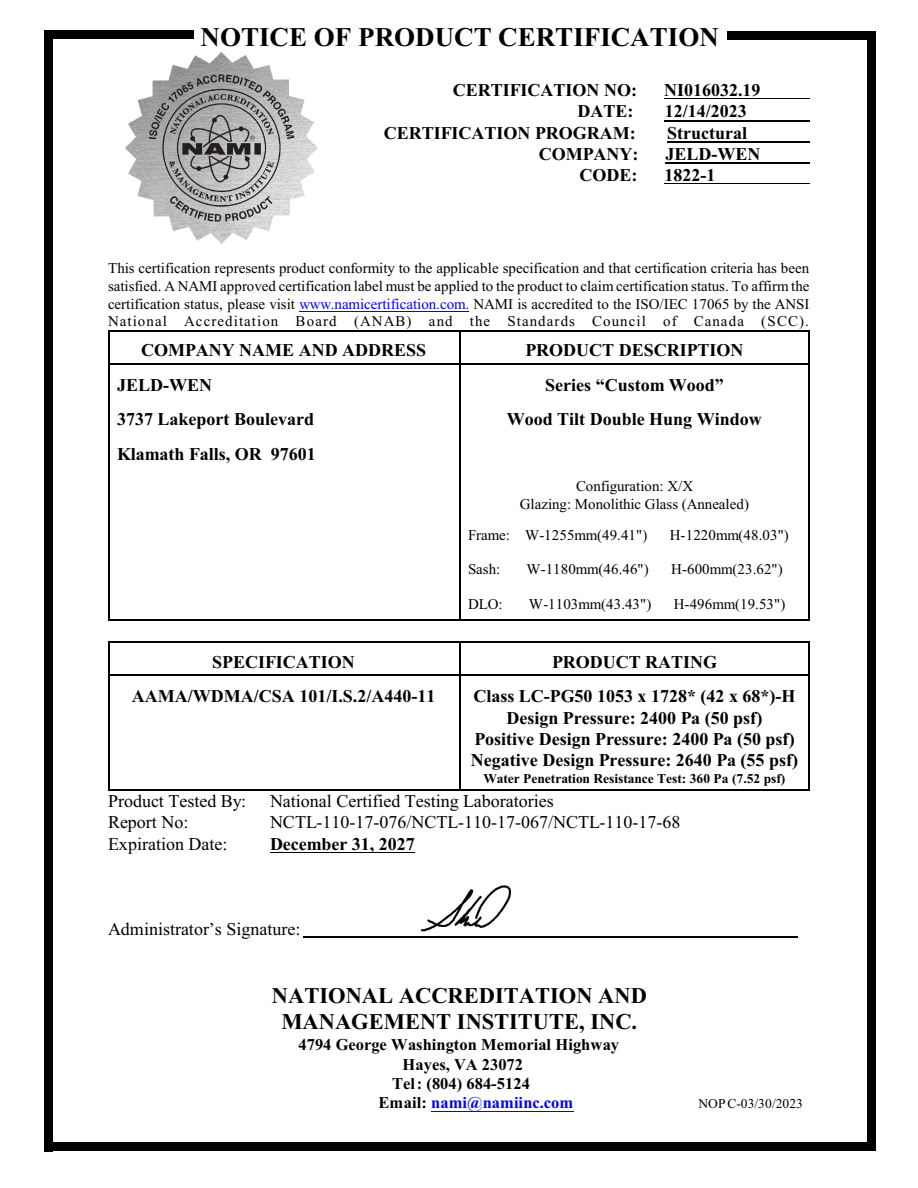
<style>
.page{position:relative;width:918px;height:1188px;background:#fff}
.page>*{position:absolute;margin:0;border:0;box-sizing:border-box;transform-origin:0 0}
.t1{font:700 27px "Times New Roman";color:#000}
.t2{font:700 22.5px/26.2px "Times New Roman";color:#000;text-align:center}
.t3{font:700 18px/21.3px "Times New Roman";color:#000;text-align:center}
.t4{font:18px "Times New Roman";color:#000}
.t5{font:700 16.5px "Times New Roman";color:#000}
.t6{font:700 16.5px "Times New Roman";color:#00f}
.t7{font:15px/17.7px "Times New Roman";letter-spacing:.005em;color:#000;text-align:justify}
.t8{font:700 13.5px "Times New Roman";color:#000}
.t9{font:13.5px "Times New Roman";letter-spacing:.005em;color:#000}
.s1{color:#00f}
.s2{color:#000}
</style>
<div class="page">
<hr style="left:108px;top:330px;width:351px;height:1px;background:#000">
<hr style="left:108px;top:331px;width:1px;height:33px;background:#000">
<hr style="left:108px;top:363px;width:351px;height:1px;background:#000">
<hr style="left:809px;top:330px;width:1px;height:34px;background:#000">
<hr style="left:459px;top:330px;width:351px;height:1px;background:#000">
<hr style="left:459px;top:331px;width:1px;height:33px;background:#000">
<hr style="left:459px;top:363px;width:349px;height:1px;background:#000">
<hr style="left:108px;top:364px;width:1px;height:35px;background:#000">
<hr style="left:809px;top:364px;width:1px;height:35px;background:#000">
<hr style="left:459px;top:364px;width:1px;height:35px;background:#000">
<hr style="left:108px;top:399px;width:1px;height:34px;background:#000">
<hr style="left:809px;top:399px;width:1px;height:34px;background:#000">
<hr style="left:459px;top:399px;width:1px;height:34px;background:#000">
<hr style="left:108px;top:434px;width:1px;height:34px;background:#000">
<hr style="left:809px;top:434px;width:1px;height:34px;background:#000">
<hr style="left:459px;top:434px;width:1px;height:34px;background:#000">
<hr style="left:108px;top:468px;width:1px;height:49px;background:#000">
<hr style="left:809px;top:468px;width:1px;height:49px;background:#000">
<hr style="left:459px;top:468px;width:1px;height:49px;background:#000">
<hr style="left:108px;top:517px;width:1px;height:34px;background:#000">
<hr style="left:809px;top:517px;width:1px;height:34px;background:#000">
<hr style="left:459px;top:517px;width:1px;height:34px;background:#000">
<hr style="left:108px;top:551px;width:1px;height:35px;background:#000">
<hr style="left:809px;top:551px;width:1px;height:35px;background:#000">
<hr style="left:459px;top:551px;width:1px;height:35px;background:#000">
<hr style="left:108px;top:619px;width:351px;height:1px;background:#000">
<hr style="left:108px;top:586px;width:1px;height:33px;background:#000">
<hr style="left:809px;top:586px;width:1px;height:34px;background:#000">
<hr style="left:459px;top:619px;width:351px;height:1px;background:#000">
<hr style="left:459px;top:586px;width:1px;height:33px;background:#000">
<hr style="left:108px;top:642px;width:351px;height:1px;background:#000">
<hr style="left:108px;top:643px;width:1px;height:33px;background:#000">
<hr style="left:108px;top:675px;width:351px;height:1px;background:#000">
<hr style="left:809px;top:642px;width:1px;height:34px;background:#000">
<hr style="left:459px;top:642px;width:351px;height:1px;background:#000">
<hr style="left:459px;top:643px;width:1px;height:33px;background:#000">
<hr style="left:459px;top:675px;width:349px;height:1px;background:#000">
<hr style="left:108px;top:789px;width:351px;height:1px;background:#000">
<hr style="left:108px;top:676px;width:1px;height:113px;background:#000">
<hr style="left:809px;top:676px;width:1px;height:114px;background:#000">
<hr style="left:459px;top:789px;width:351px;height:1px;background:#000">
<hr style="left:459px;top:676px;width:1px;height:113px;background:#000">
<img style="left:125px;top:52px;width:193px;height:192px">
<hr style="left:664px;top:98px;width:146px;height:1px;background:#000">
<hr style="left:665px;top:120px;width:145px;height:1px;background:#000">
<hr style="left:667px;top:141px;width:143px;height:1px;background:#000">
<hr style="left:665px;top:163px;width:145px;height:1px;background:#000">
<hr style="left:665px;top:183px;width:145px;height:1px;background:#000">
<hr style="left:300px;top:311px;width:169px;height:1px;background:#00f">
<hr style="left:270px;top:852px;width:145px;height:1px;background:#000">
<hr style="left:431px;top:1111px;width:143px;height:1px;background:#00f">
<div style="left:867px;top:32px;width:8px;height:1119px;background:#000"></div>
<div style="left:728px;top:32px;width:147px;height:8px;background:#000"></div>
<div style="left:44px;top:31px;width:9px;height:1120px;background:#000"></div>
<div style="left:44px;top:30px;width:150px;height:9px;background:#000"></div>
<hr style="left:303px;top:936px;width:495px;height:2px;background:#000">
<div style="left:44px;top:1142px;width:831px;height:9px;background:#000"></div>
<img style="left:421px;top:886px;width:90px;height:46px">
<h1 class="t1" style="left:201px;top:28px;width:520px">NOTICE OF PRODUCT CERTIFICATION</h1>
<p class="t3" style="left:453px;top:81px;width:186px">CERTIFICATION NO:</p>
<p class="t3" style="left:664px;top:81px;width:98px">NI016032.19</p>
<p class="t3" style="left:577px;top:103px;width:57px">DATE:</p>
<p class="t3" style="left:665px;top:103px;width:84px">12/14/2023</p>
<p class="t3" style="left:384px;top:124px;width:254px">CERTIFICATION PROGRAM:</p>
<p class="t3" style="left:667px;top:124px;width:81px">Structural</p>
<p class="t3" style="left:539px;top:145px;width:101px">COMPANY:</p>
<p class="t3" style="left:666px;top:145px;width:97px">JELD-WEN</p>
<p class="t3" style="left:580px;top:166px;width:59px">CODE:</p>
<p class="t3" style="left:665px;top:166px;width:52px">1822-1</p>
<p class="t7" style="left:108px;top:261px;width:703px">This certification represents product conformity to the applicable specification and that certification criteria has been satisfied. A NAMI approved certification label must be applied to the product to claim certification status. To affirm the certification status, please visit <span class="s1">www.namicertification.com.</span> NAMI is accredited to the ISO/IEC 17065 by the ANSI National Accreditation Board (ANAB) and the Standards Council of Canada (SCC).</p>
<p class="t3" style="left:141px;top:341px;width:287px">COMPANY NAME AND ADDRESS</p>
<p class="t3" style="left:525px;top:341px;width:220px">PRODUCT DESCRIPTION</p>
<p class="t3" style="left:117px;top:376px;width:97px">JELD-WEN</p>
<p class="t3" style="left:545px;top:376px;width:180px">Series “Custom Wood”</p>
<p class="t3" style="left:117px;top:410px;width:199px">3737 Lakeport Boulevard</p>
<p class="t3" style="left:507px;top:410px;width:257px">Wood Tilt Double Hung Window</p>
<p class="t3" style="left:117px;top:445px;width:200px">Klamath Falls, OR 97601</p>
<p class="t7" style="left:520px;top:479px;width:231px;text-align:center">Configuration: X/X<br>Glazing: Monolithic Glass (Annealed)</p>
<p class="t7" style="left:468px;top:527px;width:181px">Frame: W-1255mm(49.41")</p>
<p class="t7" style="left:670px;top:527px;width:121px">H-1220mm(48.03")</p>
<p class="t7" style="left:468px;top:562px;width:34px">Sash:</p>
<p class="t7" style="left:526px;top:562px;width:124px">W-1180mm(46.46")</p>
<p class="t7" style="left:671px;top:562px;width:113px">H-600mm(23.62")</p>
<p class="t7" style="left:468px;top:596px;width:36px">DLO:</p>
<p class="t7" style="left:529px;top:596px;width:124px">W-1103mm(43.43")</p>
<p class="t7" style="left:674px;top:596px;width:113px">H-496mm(19.53")</p>
<p class="t3" style="left:212px;top:653px;width:144px">SPECIFICATION</p>
<p class="t3" style="left:552px;top:653px;width:167px">PRODUCT RATING</p>
<p class="t3" style="left:132px;top:688px;width:305px">AAMA/WDMA/CSA 101/I.S.2/A440-11</p>
<p class="t3" style="left:471px;top:688px;width:329px">Class LC-PG50 1053 x 1728* (42 x 68*)-H Design Pressure: 2400 Pa (50 psf)<br>Positive Design Pressure: 2400 Pa (50 psf)<br>Negative Design Pressure: 2640 Pa (55 psf)</p>
<p class="t8" style="left:483px;top:774px;width:303px">Water Penetration Resistance Test: 360 Pa (7.52 psf)</p>
<p class="t4" style="left:108px;top:795px;width:140px">Product Tested By:</p>
<p class="t4" style="left:270px;top:795px;width:285px">National Certified Testing Laboratories</p>
<p class="t4" style="left:108px;top:816px;width:82px">Report No:</p>
<p class="t4" style="left:270px;top:816px;width:412px">NCTL-110-17-076/NCTL-110-17-067/NCTL-110-17-68</p>
<p class="t4" style="left:108px;top:837px;width:121px">Expiration Date:</p>
<p class="t3" style="left:270px;top:835px;width:146px">December 31, 2027</p>
<p class="t4" style="left:108px;top:922px;width:194px">Administrator’s Signature:</p>
<h2 class="t2" style="left:272px;top:985px;width:376px">NATIONAL ACCREDITATION AND<br>MANAGEMENT INSTITUTE, INC.</h2>
<p class="t5" style="left:299px;top:1039px;width:322px">4794 George Washington Memorial Highway</p>
<p class="t5" style="left:403px;top:1058px;width:122px">Hayes, VA 23072</p>
<p class="t5" style="left:392px;top:1078px;width:139px">Tel: (804) 684-5124</p>
<p class="t6" style="left:379px;top:1097px;width:196px"><span class="s2">Email:</span> nami@namiinc.com</p>
<p class="t9" style="left:699px;top:1099px;width:106px">NOPC-03/30/2023</p>
</div>
